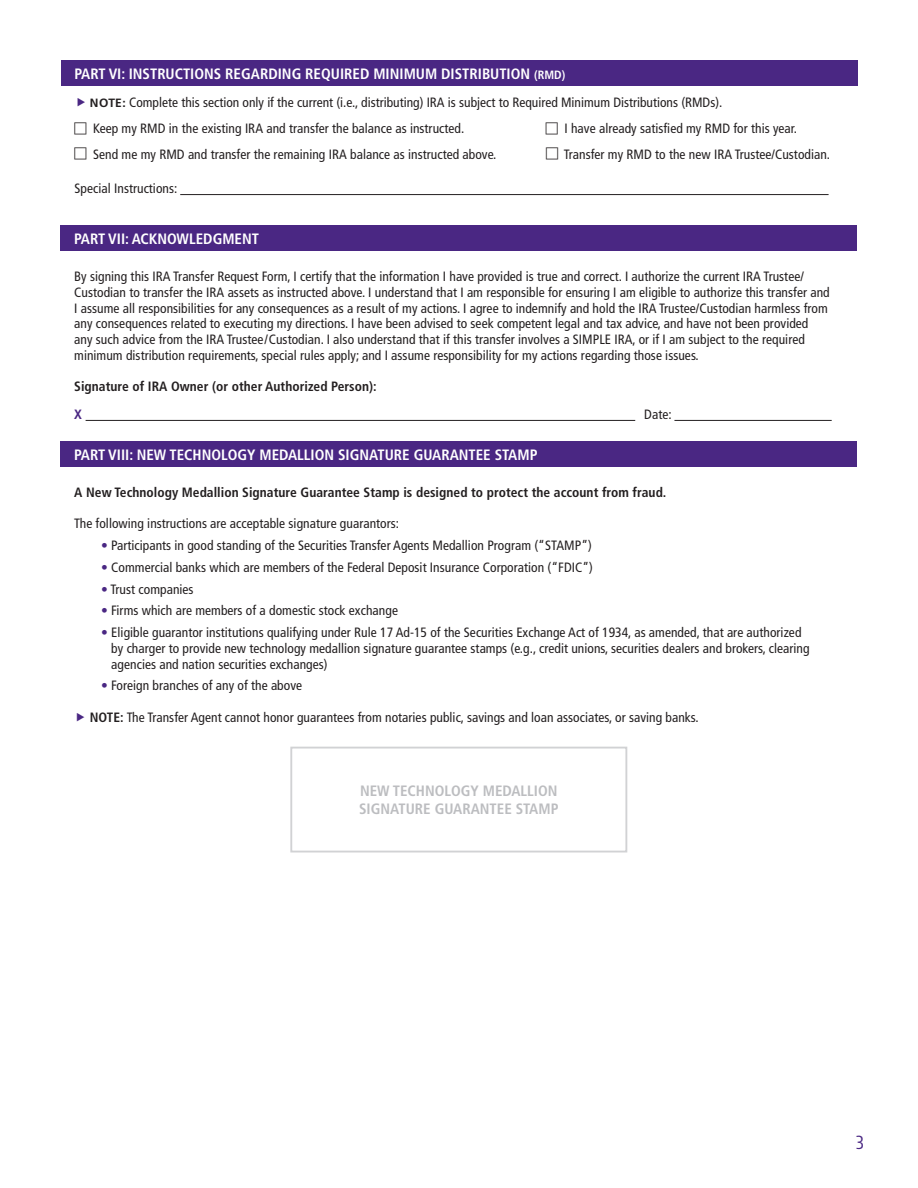
<style>
.page{position:relative;width:918px;height:1188px;background:#fff}
.page>*{position:absolute;margin:0;border:0;box-sizing:border-box;transform-origin:0 0}
.t1{font:18px "Encode Sans Condensed";color:#4a2783}
.t2{font:700 condensed 15px "Frutiger";color:#fff}
.t3{font:700 condensed 15px/18px "Frutiger";color:#bcbdc0}
.Paragraph_Style_2{font:condensed 13.5px/15.8px "Frutiger";letter-spacing:.005em;color:#231f20}
.t4{font:700 condensed 13.5px "Frutiger";letter-spacing:.005em;color:#231f20}
.t5{font:700 condensed 13.5px "Frutiger";color:#4a2783}
.s1{font-size:12px}
.s2{font-weight:700;font-stretch:normal;font-size:12px}
.s3{color:#4a2783}
.s4{font-weight:700}
</style>
<div class="page">
<div style="left:61px;top:61px;width:796px;height:25px;background:#4a2783"></div>
<hr style="left:180px;top:194px;width:649px;height:1px;background:#231f20">
<hr style="left:86px;top:420px;width:549px;height:1px;background:#231f20">
<hr style="left:674px;top:420px;width:158px;height:1px;background:#231f20">
<div style="left:61px;top:225px;width:796px;height:26px;background:#4a2783"></div>
<div style="left:61px;top:441px;width:796px;height:26px;background:#4a2783"></div>
<div style="left:290px;top:747px;width:337px;height:105px;border:2px solid #d1d2d4"></div>
<p class="t2" style="left:75px;top:65px;width:492px">PART VI: INSTRUCTIONS REGARDING REQUIRED MINIMUM DISTRIBUTION <span class="s1">(RMD)</span></p>
<p class="Paragraph_Style_2" style="left:90px;top:95px;width:634px"><span class="s2">NOTE:</span> Complete this section only if the current (i.e., distributing) IRA is subject to Required Minimum Distributions (RMDs).</p>
<p class="Paragraph_Style_2" style="left:93px;top:121px;width:373px">Keep my RMD in the existing IRA and transfer the balance as instructed.</p>
<p class="Paragraph_Style_2" style="left:565px;top:121px;width:234px">I have already satisfied my RMD for this year.</p>
<p class="Paragraph_Style_2" style="left:93px;top:146px;width:405px">Send me my RMD and transfer the remaining IRA balance as instructed above.</p>
<p class="Paragraph_Style_2" style="left:564px;top:146px;width:268px">Transfer my RMD to the new IRA Trustee/Custodian.</p>
<p class="Paragraph_Style_2" style="left:75px;top:181px;width:104px">Special Instructions:</p>
<p class="t2" style="left:74px;top:230px;width:186px">PART VII: ACKNOWLEDGMENT</p>
<p class="Paragraph_Style_2" style="left:74px;top:269px;width:757px">By signing this IRA Transfer Request Form, I certify that the information I have provided is true and correct. I authorize the current IRA Trustee/ Custodian to transfer the IRA assets as instructed above. I understand that I am responsible for ensuring I am eligible to authorize this transfer and I assume all responsibilities for any consequences as a result of my actions. I agree to indemnify and hold the IRA Trustee/Custodian harmless from any consequences related to executing my directions. I have been advised to seek competent legal and tax advice, and have not been provided any such advice from the IRA Trustee/Custodian. I also understand that if this transfer involves a SIMPLE IRA, or if I am subject to the required minimum distribution requirements, special rules apply; and I assume responsibility for my actions regarding those issues.</p>
<p class="t4" style="left:74px;top:379px;width:304px">Signature of IRA Owner (or other Authorized Person):</p>
<p class="t5" style="left:74px;top:406px;width:9px">X</p>
<p class="Paragraph_Style_2" style="left:644px;top:407px;width:29px">Date:</p>
<p class="t2" style="left:74px;top:445px;width:465px">PART VIII: NEW TECHNOLOGY MEDALLION SIGNATURE GUARANTEE STAMP</p>
<p class="t4" style="left:74px;top:484px;width:594px">A New Technology Medallion Signature Guarantee Stamp is designed to protect the account from fraud.</p>
<p class="Paragraph_Style_2" style="left:74px;top:516px;width:326px">The following instructions are acceptable signature guarantors:</p>
<p class="Paragraph_Style_2" style="left:101px;top:538px;width:492px"><span class="s3">•</span> Participants in good standing of the Securities Transfer Agents Medallion Program (“STAMP”)</p>
<p class="Paragraph_Style_2" style="left:101px;top:559px;width:493px"><span class="s3">•</span> Commercial banks which are members of the Federal Deposit Insurance Corporation (“FDIC”)</p>
<p class="Paragraph_Style_2" style="left:101px;top:581px;width:94px"><span class="s3">•</span> Trust companies</p>
<p class="Paragraph_Style_2" style="left:101px;top:603px;width:298px"><span class="s3">•</span> Firms which are members of a domestic stock exchange</p>
<p class="Paragraph_Style_2" style="left:111px;top:625px;width:700px;text-indent:-10px"><span class="s3">•</span> Eligible guarantor institutions qualifying under Rule 17 Ad-15 of the Securities Exchange Act of 1934, as amended, that are authorized by charger to provide new technology medallion signature guarantee stamps (e.g., credit unions, securities dealers and brokers, clearing agencies and nation securities exchanges)</p>
<p class="Paragraph_Style_2" style="left:101px;top:678px;width:202px"><span class="s3">•</span> Foreign branches of any of the above</p>
<p class="Paragraph_Style_2" style="left:90px;top:709px;width:610px"><span class="s4">NOTE:</span> The Transfer Agent cannot honor guarantees from notaries public, savings and loan associates, or saving banks.</p>
<p class="t3" style="left:359px;top:782px;width:201px">NEW TECHNOLOGY MEDALLION<br>SIGNATURE GUARANTEE STAMP</p>
<h1 class="t1" style="left:856px;top:1130px;width:10px">3</h1>
</div>
